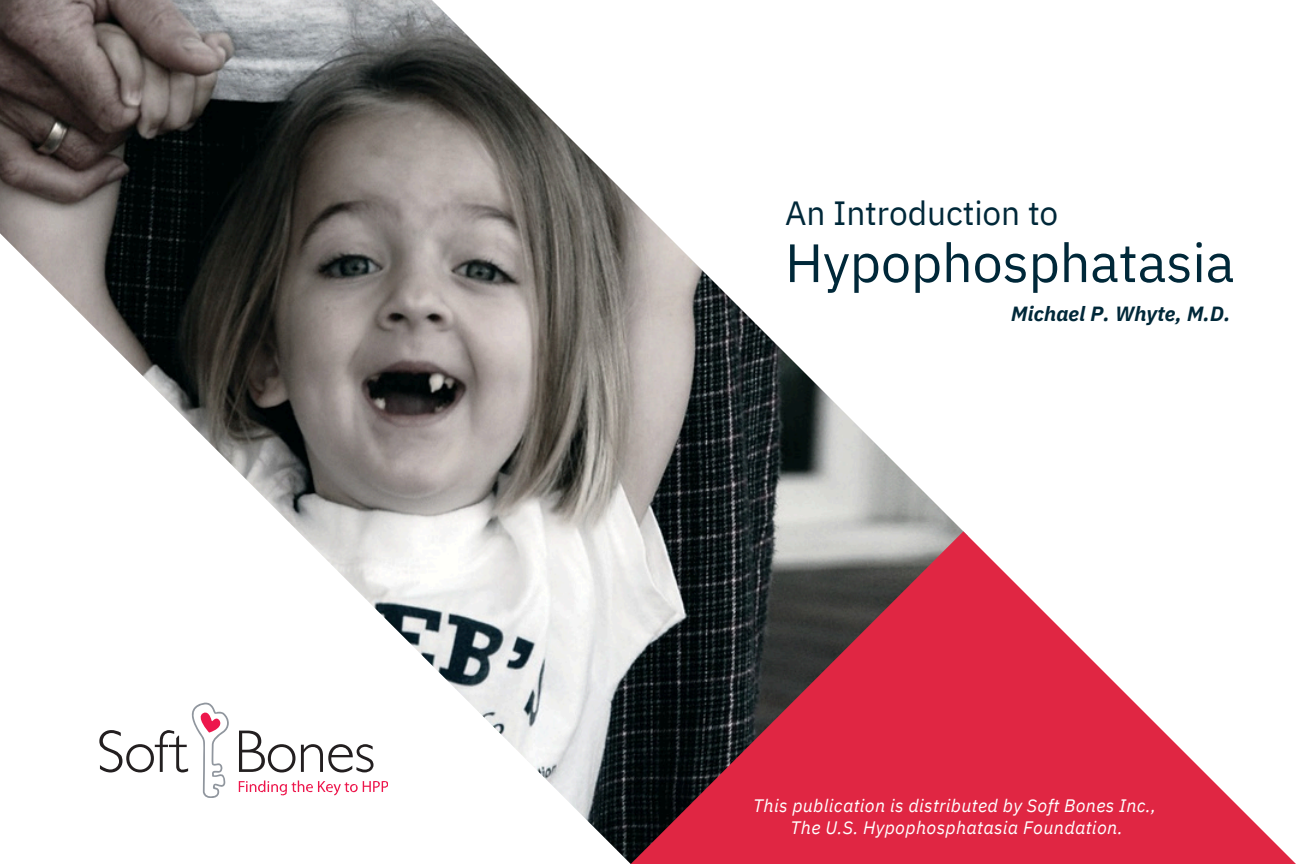
<style>
.page{position:relative;width:1296px;height:864px;background:#fff}
.page>*{position:absolute;margin:0;border:0;box-sizing:border-box;transform-origin:0 0}
.t1{font:54px "IBM Plex Sans";letter-spacing:-.005em;color:#002839}
.t2{font:33.4px "IBM Plex Sans";letter-spacing:-.005em;color:#002839}
.t3{font:italic 700 20.4px "IBM Plex Sans";letter-spacing:.01em;color:#002839}
.t4{font:italic 18px "IBM Plex Sans";letter-spacing:.015em;color:#fff}
</style>
<div class="page">
<img style="left:0;top:0;width:963px;height:864px">
<svg style="left:239px;top:781px;width:149px;height:15px"></svg>
<svg style="left:99px;top:703px;width:130px;height:95px"></svg>
<svg style="left:239px;top:731px;width:56px;height:41px"></svg>
<svg style="left:301px;top:744px;width:73px;height:28px"></svg>
<svg style="left:631px;top:531px;width:665px;height:333px;fill:#e02643"></svg>
<p class="t2" style="left:785px;top:191px;width:275px">An Introduction to</p>
<p class="t1" style="left:785px;top:227px;width:451px">Hypophosphatasia</p>
<p class="t3" style="left:1011px;top:300px;width:221px">Michael P. Whyte, M.D.</p>
<h1 class="t4" style="left:753px;top:794px;width:404px">This publication is distributed by Soft Bones Inc.,</h1>
<p class="t4" style="left:791px;top:815px;width:333px">The U.S. Hypophosphatasia Foundation.</p>
</div>
